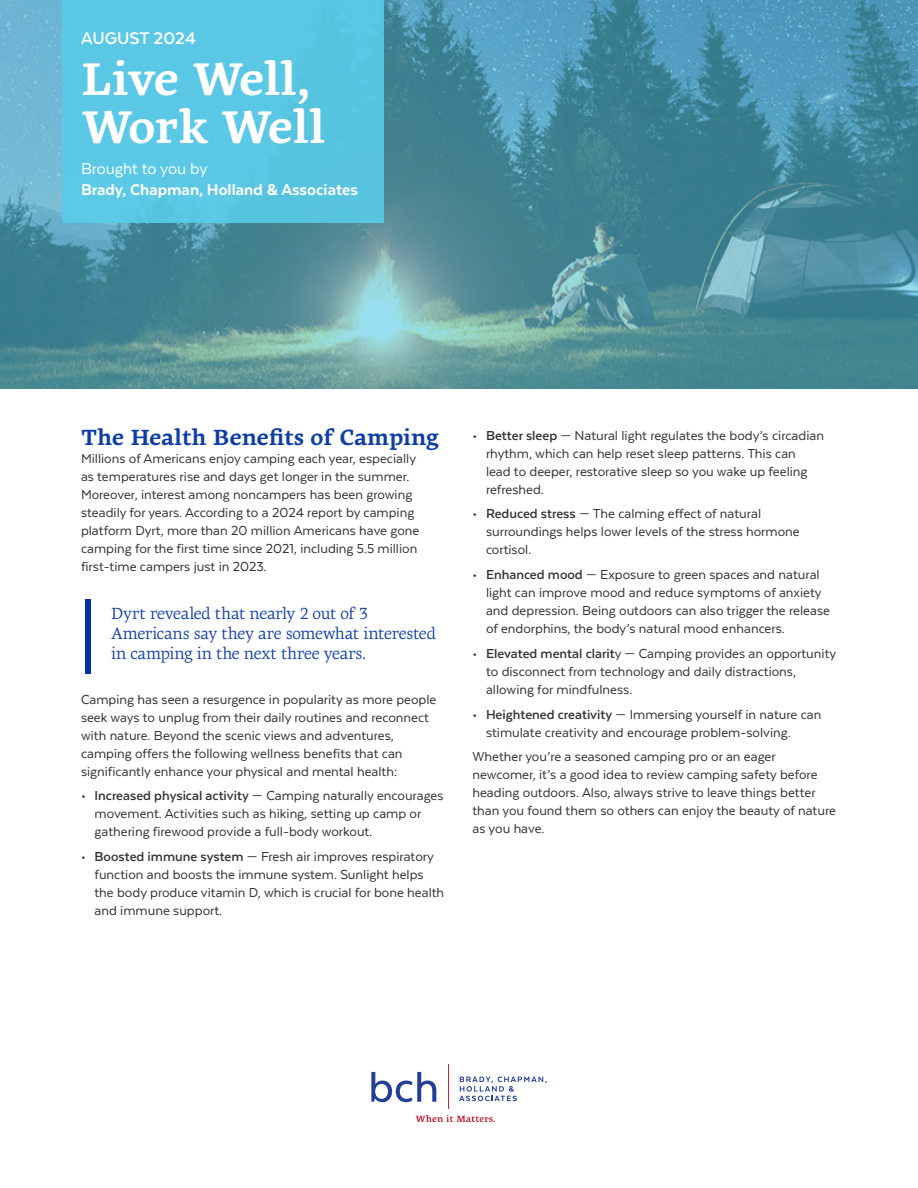
<style>
.page{position:relative;width:918px;height:1188px;background:#fff}
.page>*{position:absolute;margin:0;border:0;box-sizing:border-box;transform-origin:0 0}
.t1{font:700 46.8px/48px "Geneo Std";letter-spacing:-.01em;color:#fff}
.Body{font:700 22.5px "Geneo Std";color:#0d3da5}
.t2{font:700 19.5px "Texta";color:#fff}
.t3{font:800 18px "Texta";color:#fff}
.t4{font:18px "Texta";letter-spacing:-.005em;color:#fff}
.Body-2{font:16.5px/20px "Geneo Std";letter-spacing:-.015em;color:#0d3da5}
.Body-3{font:15px/18px "Texta";color:#312f30}
.s1{font-weight:700}
</style>
<div class="page">
<img style="left:0;top:0;width:918px;height:388px">
<div style="left:62px;top:0;width:322px;height:223px;background:#59cbe8"></div>
<svg style="left:416px;top:1115px;width:79px;height:7px"></svg>
<svg style="left:371px;top:1072px;width:65px;height:30px"></svg>
<svg style="left:459px;top:1077px;width:88px;height:24px"></svg>
<hr style="left:448px;top:1065px;width:1px;height:44px;background:#c9202f">
<div style="left:85px;top:599px;width:6px;height:74px;background:#0033a0"></div>
<p class="t2" style="left:81px;top:28px;width:117px">AUGUST 2024</p>
<p class="t1" style="left:81px;top:55px;width:246px">Live Well,<br>Work Well</p>
<p class="t4" style="left:81px;top:159px;width:128px">Brought to you by</p>
<p class="t3" style="left:81px;top:181px;width:278px">Brady, Chapman, Holland &amp; Associates</p>
<p class="Body" style="left:81px;top:424px;width:360px">The Health Benefits of Camping</p>
<p class="Body-3" style="left:81px;top:449px;width:340px">Millions of Americans enjoy camping each year, especially as temperatures rise and days get longer in the summer.<br>Moreover, interest among noncampers has been growing steadily for years. According to a 2024 report by camping platform Dyrt, more than 20 million Americans have gone camping for the first time since 2021, including 5.5 million first-time campers just in 2023.</p>
<p class="Body-2" style="left:111px;top:604px;width:326px">Dyrt revealed that nearly 2 out of 3<br>Americans say they are somewhat interested in camping in the next three years.</p>
<p class="Body-3" style="left:81px;top:690px;width:357px">Camping has seen a resurgence in popularity as more people seek ways to unplug from their daily routines and reconnect with nature. Beyond the scenic views and adventures, camping offers the following wellness benefits that can significantly enhance your physical and mental health:</p>
<p class="Body-3" style="left:94px;top:787px;width:351px;text-indent:-14px"><span class="s1">• Increased physical activity</span> — Camping naturally encourages movement. Activities such as hiking, setting up camp or gathering firewood provide a full-body workout.</p>
<p class="Body-3" style="left:94px;top:847px;width:351px;text-indent:-14px"><span class="s1">• Boosted immune system</span> — Fresh air improves respiratory function and boosts the immune system. Sunlight helps the body produce vitamin D, which is crucial for bone health and immune support.</p>
<p class="Body-3" style="left:486px;top:426px;width:340px;text-indent:-14px"><span class="s1">• Better sleep</span> — Natural light regulates the body’s circadian rhythm, which can help reset sleep patterns. This can lead to deeper, restorative sleep so you wake up feeling refreshed.</p>
<p class="Body-3" style="left:486px;top:505px;width:315px;text-indent:-14px"><span class="s1">• Reduced stress</span> — The calming effect of natural surroundings helps lower levels of the stress hormone cortisol.</p>
<p class="Body-3" style="left:486px;top:566px;width:345px;text-indent:-14px"><span class="s1">• Enhanced mood</span> — Exposure to green spaces and natural light can improve mood and reduce symptoms of anxiety and depression. Being outdoors can also trigger the release of endorphins, the body’s natural mood enhancers.</p>
<p class="Body-3" style="left:486px;top:644px;width:352px;text-indent:-14px"><span class="s1">• Elevated mental clarit</span>y — Camping provides an opportunity to disconnect from technology and daily distractions, allowing for mindfulness.</p>
<p class="Body-3" style="left:486px;top:705px;width:337px;text-indent:-14px"><span class="s1">• Heightened creativity</span> — Immersing yourself in nature can stimulate creativity and encourage problem-solving.</p>
<p class="Body-3" style="left:472px;top:748px;width:365px">Whether you’re a seasoned camping pro or an eager newcomer, it’s a good idea to review camping safety before heading outdoors. Also, always strive to leave things better than you found them so others can enjoy the beauty of nature as you have.</p>
</div>
